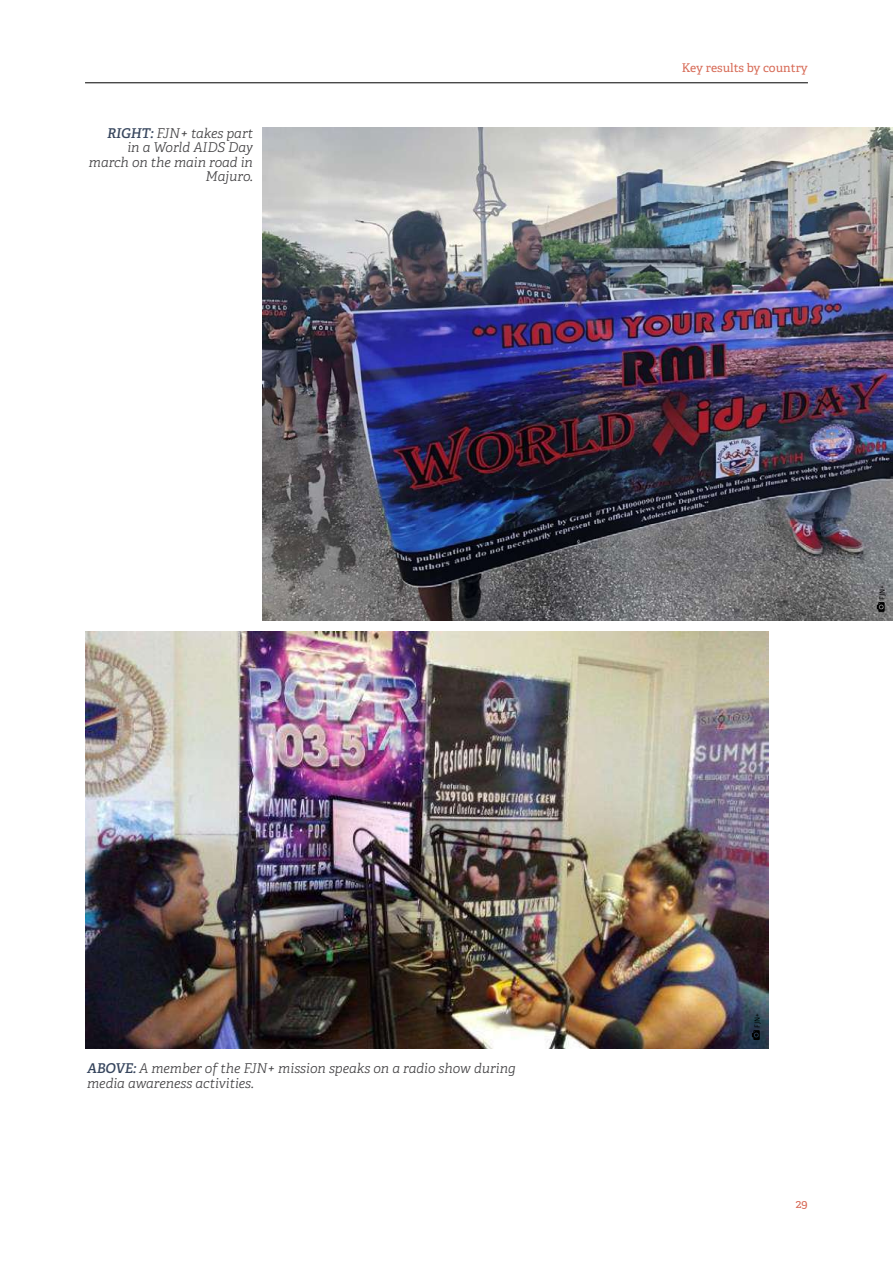
<style>
.page{position:relative;width:893px;height:1263px;background:#fff}
.page>*{position:absolute;margin:0;border:0;box-sizing:border-box;transform-origin:0 0}
.t1{font:italic 300 13.5px/14.5px "Adelle";color:#414042;text-align:right}
.t2{font:12px "Adelle";letter-spacing:-.005em;color:#d76b57}
.t3{font:7.5px "Fira Sans";letter-spacing:-.005em;color:#000}
.s1{font-weight:600;color:#36455d}
</style>
<div class="page">
<hr style="left:85px;top:82px;width:723px;height:1px;background:#000">
<img style="left:263px;top:128px;width:630px;height:492px">
<img style="left:85px;top:631px;width:683px;height:417px">
<svg style="left:877px;top:602px;width:8px;height:10px"></svg>
<svg style="left:752px;top:1030px;width:8px;height:10px"></svg>
<p class="t1" style="left:89px;top:126px;width:166px"><span class="s1">RIGHT:</span> FJN+ takes part<br>in a World AIDS Day march on the main road in<br>Majuro.</p>
<p class="t1" style="left:87px;top:1061px;width:430px;text-align:left"><span class="s1">ABOVE:</span> A member of the FJN+ mission speaks on a radio show during media awareness activities.</p>
<p class="t2" style="left:682px;top:61px;width:128px">Key results by country</p>
<p class="t3" style="left:876px;top:600px;width:16px;rotate:-90deg">FJN+</p>
<p class="t3" style="left:751px;top:1028px;width:16px;rotate:-90deg">FJN+</p>
<p class="t2" style="left:796px;top:1196px;width:14px">29</p>
</div>
